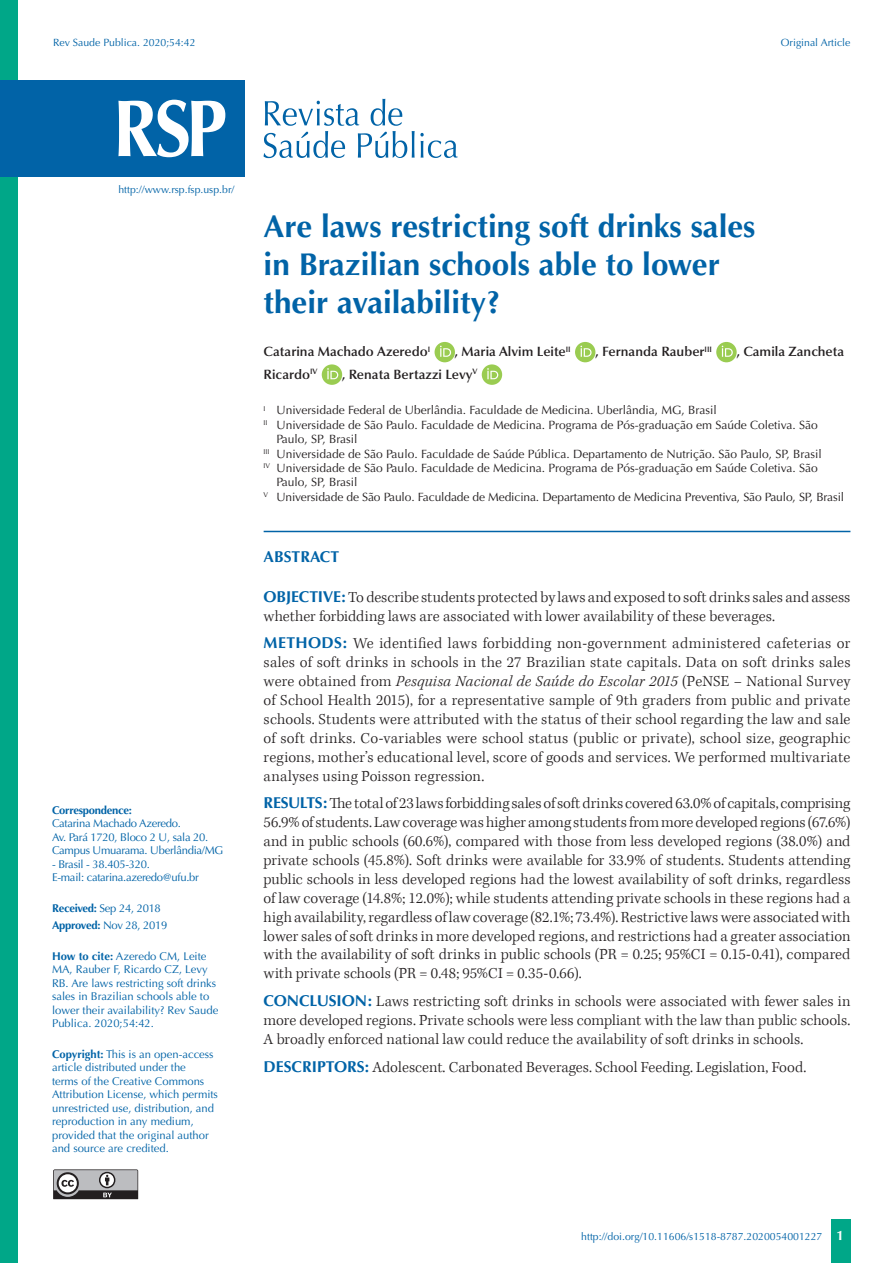
<style>
.page{position:relative;width:893px;height:1263px;background:#fff}
.page>*{position:absolute;margin:0;border:0;box-sizing:border-box;transform-origin:0 0}
.Título_1_-_Principal{font:700 31.5px/37.8px "Optima";color:#0163a7}
.Resumo_Texto{font:300 15.75px/18.9px "Kepler Std";letter-spacing:.005em;color:#231f20;text-align:justify}
.Resumo_Descritores{font:300 15.75px "Kepler Std";color:#231f20}
.Resumo_Título{font:700 15.75px "Optima";color:#0163a7}
.Autores{font:600 13.5px "Optima";color:#231f20}
.Afiliação{font:12px/14.4px "Optima";color:#231f20}
.Correspondência{font:11.25px/13.5px "Optima";color:#0163a7}
.Correspondência-2{font:11.25px/13.5px "Optima";letter-spacing:-.025em;color:#0163a7}
.Cabeçalho_Rosto{font:10.5px "Optima";color:#0163a7}
.s1{font-weight:700}
.s2{font-family:"Optima";font-weight:700;color:#0163a7}
.s3{font-style:italic}
.s4{font-weight:700;font-size:13.5px;color:#fff}
</style>
<div class="page">
<div style="left:831px;top:1220px;width:20px;height:43px;background:#00a788"></div>
<svg style="left:53px;top:1169px;width:85px;height:30px;background:#8b8a8c"></svg>
<div style="left:0;top:0;width:18px;height:1263px;background:#00a788"></div>
<hr style="left:264px;top:531px;width:586px;height:1px;background:#0163a7">
<div style="left:435px;top:342px;width:20px;height:20px;background:#9acc51;border-radius:50%"></div>
<svg style="left:440px;top:346px;width:11px;height:11px"></svg>
<div style="left:575px;top:342px;width:20px;height:20px;background:#9acc51;border-radius:50%"></div>
<svg style="left:580px;top:346px;width:12px;height:11px"></svg>
<div style="left:716px;top:342px;width:21px;height:20px;background:#9acc51;border-radius:50%"></div>
<svg style="left:722px;top:346px;width:11px;height:11px"></svg>
<div style="left:322px;top:364px;width:20px;height:21px;background:#9acc51;border-radius:50%"></div>
<svg style="left:327px;top:368px;width:11px;height:11px"></svg>
<div style="left:482px;top:364px;width:20px;height:21px;background:#9acc51;border-radius:50%"></div>
<svg style="left:487px;top:368px;width:11px;height:11px"></svg>
<svg style="left:263px;top:99px;width:195px;height:59px"></svg>
<div style="left:0;top:80px;width:244px;height:96px;background:#0163a7"></div>
<svg style="left:118px;top:100px;width:107px;height:57px"></svg>
<p class="Cabeçalho_Rosto" style="left:53px;top:36px;width:144px">Rev Saude Publica. 2020;54:42</p>
<p class="Cabeçalho_Rosto" style="left:781px;top:36px;width:71px">Original Article</p>
<p class="Cabeçalho_Rosto" style="left:118px;top:183px;width:117px">http://www.rsp.fsp.usp.br/</p>
<p class="Correspondência-2" style="left:52px;top:803px;width:173px"><span class="s1">Correspondence:<br></span>Catarina Machado Azeredo.<br>Av. Pará 1720, Bloco 2 U, sala 20.<br>Campus Umuarama. Uberlândia/MG</p>
<p class="Correspondência-2" style="left:52px;top:857px;width:148px">- Brasil - 38.405-320.<br>E-mail: catarina.azeredo@ufu.br</p>
<p class="Correspondência-2" style="left:52px;top:901px;width:110px"><span class="s1">Received:</span> Sep 24, 2018</p>
<p class="Correspondência-2" style="left:52px;top:919px;width:117px"><span class="s1">Approved:</span> Nov 28, 2019</p>
<p class="Correspondência" style="left:52px;top:949px;width:168px"><span class="s1">How to cite:</span> Azeredo CM, Leite<br>MA, Rauber F, Ricardo CZ, Levy<br>RB. Are laws restricting soft drinks sales in Brazilian schools able to lower their availability? Rev Saude<br>Publica. 2020;54:42.</p>
<p class="Correspondência" style="left:52px;top:1047px;width:167px"><span class="s1">Copyright:</span> This is an open-access article distributed under the<br>terms of the Creative Commons<br>Attribution License, which permits unrestricted use, distribution, and reproduction in any medium, provided that the original author and source are credited.</p>
<p class="Título_1_-_Principal" style="left:264px;top:208px;width:493px">Are laws restricting soft drinks sales in Brazilian schools able to lower their availability?</p>
<p class="Autores" style="left:264px;top:344px;width:168px">Catarina Machado Azeredo<sup>I</sup></p>
<p class="Autores" style="left:455px;top:344px;width:117px">, Maria Alvim Leite<sup>II</sup></p>
<p class="Autores" style="left:595px;top:344px;width:118px">, Fernanda Rauber<sup>III</sup></p>
<p class="Autores" style="left:737px;top:344px;width:109px">, Camila Zancheta</p>
<p class="Autores" style="left:264px;top:366px;width:55px">Ricardo<sup>IV</sup></p>
<p class="Autores" style="left:342px;top:366px;width:137px">, Renata Bertazzi Levy<sup>V</sup></p>
<p class="Afiliação" style="left:264px;top:403px;width:455px"><sup>I</sup> Universidade Federal de Uberlândia. Faculdade de Medicina. Uberlândia, MG, Brasil</p>
<p class="Afiliação" style="left:276px;top:418px;width:543px;text-indent:-13px"><sup>II</sup> Universidade de São Paulo. Faculdade de Medicina. Programa de Pós-graduação em Saúde Coletiva. São<br>Paulo, SP, Brasil</p>
<p class="Afiliação" style="left:264px;top:447px;width:560px"><sup>III</sup> Universidade de São Paulo. Faculdade de Saúde Pública. Departamento de Nutrição. São Paulo, SP, Brasil</p>
<p class="Afiliação" style="left:276px;top:461px;width:543px;text-indent:-13px"><sup>IV</sup> Universidade de São Paulo. Faculdade de Medicina. Programa de Pós-graduação em Saúde Coletiva. São<br>Paulo, SP, Brasil</p>
<p class="Afiliação" style="left:264px;top:490px;width:582px"><sup>V</sup> Universidade de São Paulo. Faculdade de Medicina. Departamento de Medicina Preventiva, São Paulo, SP, Brasil</p>
<p class="Resumo_Título" style="left:264px;top:547px;width:77px">ABSTRACT</p>
<p class="Resumo_Texto" style="left:264px;top:588px;width:588px"><span class="s2">OBJECTIVE:</span> To describe students protected by laws and exposed to soft drinks sales and assess whether forbidding laws are associated with lower availability of these beverages.</p>
<p class="Resumo_Texto" style="left:264px;top:635px;width:588px"><span class="s2">METHODS:</span> We identified laws forbidding non-government administered cafeterias or sales of soft drinks in schools in the 27 Brazilian state capitals. Data on soft drinks sales were obtained from <span class="s3">Pesquisa Nacional de Saúde do Escolar 2015</span> (PeNSE – National Survey of School Health 2015), for a representative sample of 9th graders from public and private schools. Students were attributed with the status of their school regarding the law and sale of soft drinks. Co-variables were school status (public or private), school size, geographic regions, mother’s educational level, score of goods and services. We performed multivariate analyses using Poisson regression.</p>
<p class="Resumo_Texto" style="left:264px;top:794px;width:588px"><span class="s2">RESULTS:</span> The total of 23 laws forbidding sales of soft drinks covered 63.0% of capitals, comprising 56.9% of students. Law coverage was higher among students from more developed regions (67.6%) and in public schools (60.6%), compared with those from less developed regions (38.0%) and private schools (45.8%). Soft drinks were available for 33.9% of students. Students attending public schools in less developed regions had the lowest availability of soft drinks, regardless of law coverage (14.8%; 12.0%); while students attending private schools in these regions had a high availability, regardless of law coverage (82.1%; 73.4%). Restrictive laws were associated with lower sales of soft drinks in more developed regions, and restrictions had a greater association with the availability of soft drinks in public schools (PR = 0.25; 95%CI = 0.15-0.41), compared with private schools (PR = 0.48; 95%CI = 0.35-0.66).</p>
<p class="Resumo_Texto" style="left:264px;top:992px;width:588px"><span class="s2">CONCLUSION:</span> Laws restricting soft drinks in schools were associated with fewer sales in more developed regions. Private schools were less compliant with the law than public schools.<br>A broadly enforced national law could reduce the availability of soft drinks in schools.</p>
<p class="Resumo_Descritores" style="left:264px;top:1058px;width:544px"><span class="s2">DESCRIPTORS:</span> Adolescent. Carbonated Beverages. School Feeding. Legislation, Food.</p>
<p class="Cabeçalho_Rosto" style="left:581px;top:1230px;width:264px">http://doi.org/10.11606/s1518-8787.2020054001227 <span class="s4">1</span></p>
</div>
